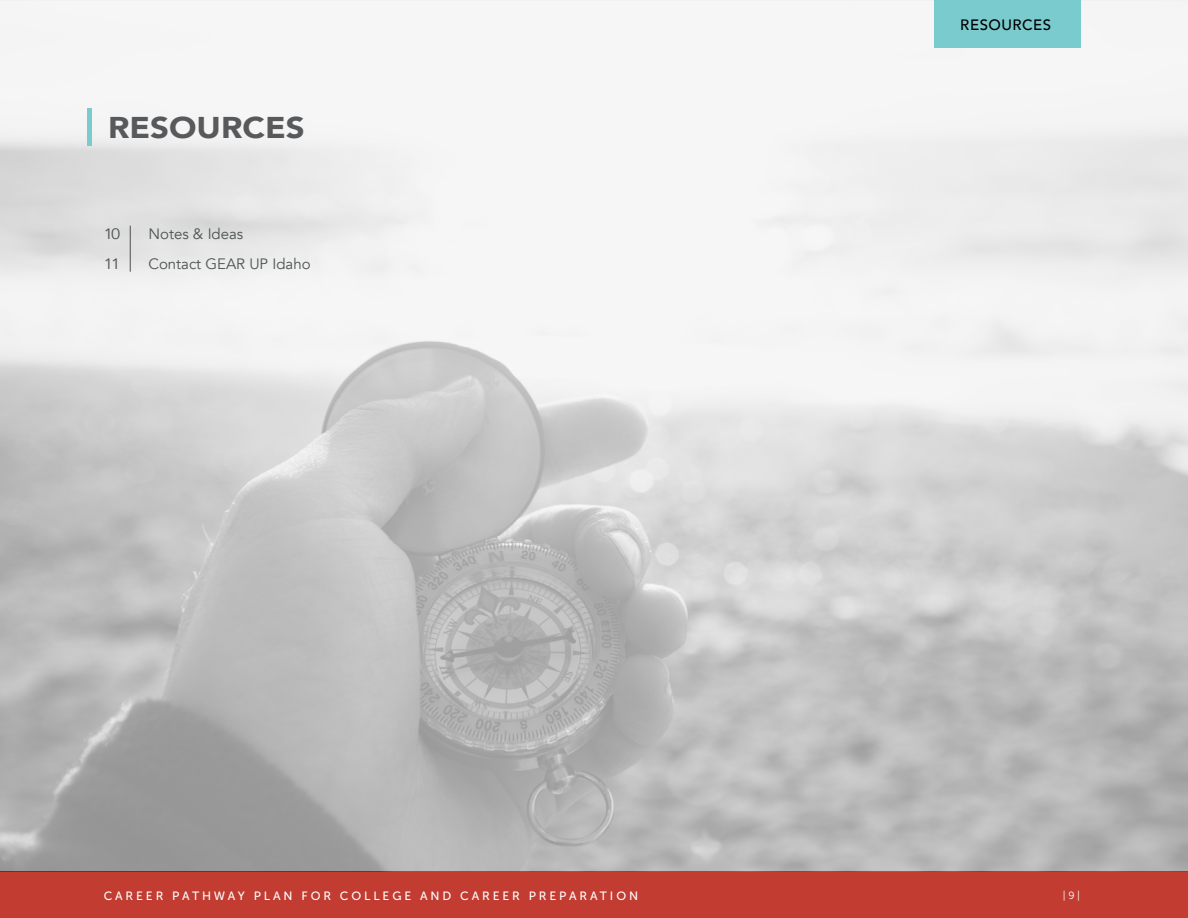
<style>
.page{position:relative;width:1188px;height:918px;background:#c23c32}
.page>*{position:absolute;margin:0;border:0;box-sizing:border-box;transform-origin:0 0}
.t1{font:900 30px "Avenir";color:#58595b;scale:1.1 1}
.t2{font:15px "Avenir";color:#4d5252}
.t3{font:500 15px "Avenir";letter-spacing:.035em;color:#000}
.t4{font:15px "Avenir";color:#4d5252;scale:1.1 1}
.t5{font:12px "Museo Sans 500";letter-spacing:.24em;color:#fff}
.t6{font:10.5px "Museo Sans 300";color:#fff}
</style>
<div class="page">
<img style="left:0;top:1px;width:1188px;height:871px">
<hr style="left:130px;top:226px;width:1px;height:46px;background:#4d4d4d">
<hr style="left:88px;top:108px;width:4px;height:38px;background:#7acbce">
<div style="left:934px;top:0;width:147px;height:48px;background:#7acbce"></div>
<p class="t1" style="left:108px;top:102px;width:180px">RESOURCES</p>
<p class="t4" style="left:104px;top:225px;width:17px">10</p>
<p class="t4" style="left:104px;top:255px;width:17px">11</p>
<p class="t2" style="left:148px;top:225px;width:96px">Notes &amp; Ideas</p>
<p class="t2" style="left:148px;top:255px;width:164px">Contact GEAR UP Idaho</p>
<p class="t3" style="left:960px;top:12px;width:92px">RESOURCES</p>
<p class="t5" style="left:104px;top:889px;width:536px">CAREER PATHWAY PLAN FOR COLLEGE AND CAREER PREPARATION</p>
<p class="t6" style="left:1063px;top:890px;width:19px">|9|</p>
</div>
